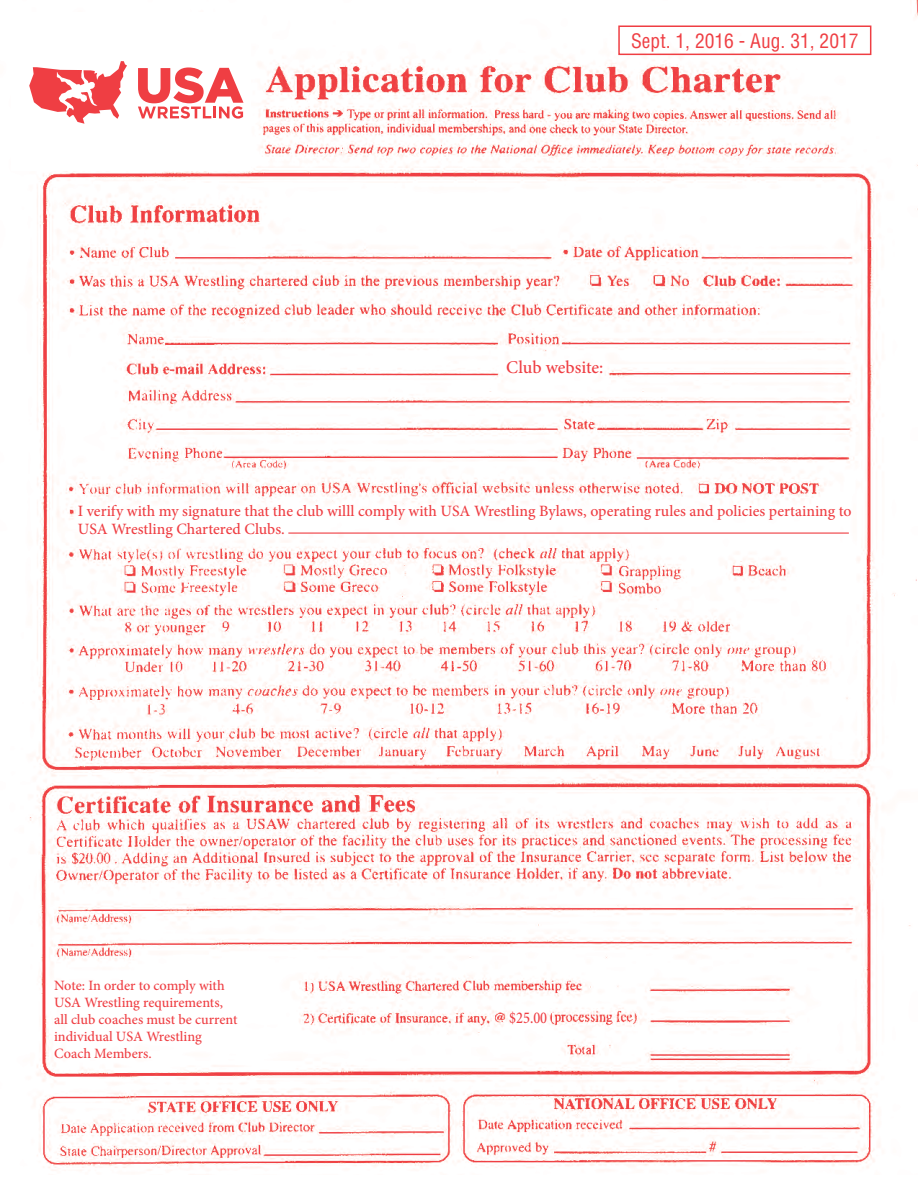
<style>
.page{position:relative;width:918px;height:1188px;background:#fff}
.page>*{position:absolute;margin:0;border:0;box-sizing:border-box;transform-origin:0 0}
.t1{font:condensed 19.5px "Helvetica";color:#ef3e43}
.t2{font:500 18px "Minion Pro";letter-spacing:-.005em;color:#ef3e43}
.t3{font:500 16.5px "Minion Pro";color:#ef3e43;scale:.87 1}
.t4{font:500 15.75px/18px "Minion Pro";color:#ef3e43}
.t5{font:500 14.25px/17.1px "Minion Pro";color:#ef3e43}
</style>
<div class="page">
<img style="left:29px;top:0;width:888px;height:1171px">
<div style="left:618px;top:26px;width:253px;height:29px;border:2px solid #ef3e43"></div>
<hr style="left:288px;top:533px;width:561px;height:1px;background:#ef3e43">
<div style="left:12px;top:13px;width:239px;height:158px;background:#fff"></div>
<svg style="left:29px;top:61px;width:98px;height:63px"></svg>
<svg style="left:138px;top:67px;width:106px;height:52px"></svg>
<p class="t1" style="left:631px;top:29px;width:229px">Sept. 1, 2016 - Aug. 31, 2017</p>
<p class="t2" style="left:506px;top:355px;width:99px">Club website:</p>
<p class="t4" style="left:78px;top:502px;width:775px">I verify with my signature that the club willl comply with USA Wrestling Bylaws, operating rules and policies pertaining to<br>USA Wrestling Chartered Clubs.</p>
<p class="t5" style="left:54px;top:977px;width:185px">Note: In order to comply with<br>USA Wrestling requirements, all club coaches must be current individual USA Wrestling<br>Coach Members.</p>
<p class="t3" style="left:509px;top:1006px;width:45px">$25.00</p>
</div>
